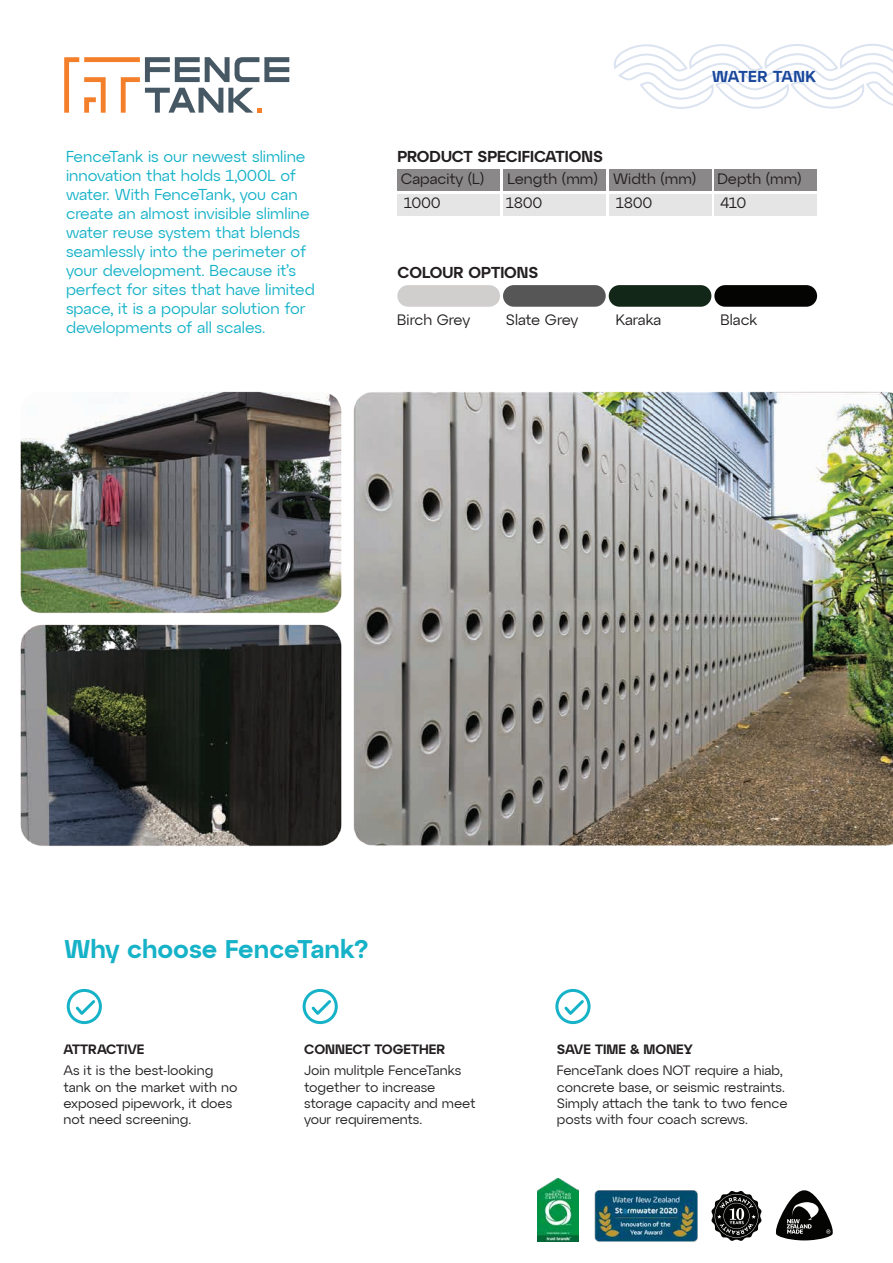
<style>
.page{position:relative;width:893px;height:1263px;background:#fff}
.page>*{position:absolute;margin:0;border:0;box-sizing:border-box;transform-origin:0 0}
.t1{font:600 25.5px "Atyp Display";color:#15b2c8}
.t2{font:15.75px/18.9px "Atyp Display";color:#15b2c8}
.t3{font:600 15.75px "Atyp Display";color:#231f20}
.t4{font:600 15.75px "Atyp Display";letter-spacing:.025em;color:#19479c}
.t5{font:15px "Atyp Display";color:#231f20}
.t6{font:15px "Atyp Display";letter-spacing:-.025em;color:#231f20}
.t7{font:13.5px/16.2px "Atyp Display";color:#231f20}
.s1{font-weight:600}
</style>
<div class="page">
<svg style="left:614px;top:44px;width:279px;height:65px"></svg>
<svg style="left:64px;top:57px;width:225px;height:56px"></svg>
<div style="left:397px;top:169px;width:103px;height:22px;background:#8a8889"></div>
<div style="left:503px;top:169px;width:103px;height:22px;background:#8a8889"></div>
<div style="left:609px;top:169px;width:102px;height:22px;background:#8a8889"></div>
<div style="left:714px;top:169px;width:103px;height:22px;background:#8a8889"></div>
<div style="left:397px;top:194px;width:103px;height:21px;background:#e5e5e5"></div>
<div style="left:503px;top:194px;width:103px;height:21px;background:#e5e5e5"></div>
<div style="left:609px;top:194px;width:102px;height:21px;background:#e5e5e5"></div>
<div style="left:714px;top:194px;width:103px;height:21px;background:#e5e5e5"></div>
<div style="left:397px;top:285px;width:103px;height:22px;background:#d1cfce;border-radius:11px"></div>
<div style="left:503px;top:285px;width:103px;height:22px;background:#565656;border-radius:11px"></div>
<div style="left:609px;top:285px;width:102px;height:22px;background:#122717;border-radius:11px"></div>
<div style="left:714px;top:285px;width:103px;height:22px;background:#040503;border-radius:11px"></div>
<div style="left:67px;top:989px;width:35px;height:35px;border:3px solid #15b2c8;border-radius:50%"></div>
<svg style="left:73px;top:997px;width:25px;height:21px"></svg>
<div style="left:303px;top:989px;width:35px;height:35px;border:3px solid #15b2c8;border-radius:50%"></div>
<svg style="left:309px;top:997px;width:25px;height:21px"></svg>
<div style="left:555px;top:989px;width:36px;height:35px;border:3px solid #15b2c8;border-radius:50%"></div>
<svg style="left:562px;top:997px;width:25px;height:21px"></svg>
<svg style="left:711px;top:1191px;width:50px;height:50px"></svg>
<svg style="left:775px;top:1190px;width:58px;height:50px"></svg>
<img style="left:594px;top:1190px;width:104px;height:52px">
<img style="left:20px;top:391px;width:873px;height:455px">
<img style="left:538px;top:1178px;width:40px;height:63px">
<p class="t2" style="left:63px;top:147px;width:250px">FenceTank is our newest slimline innovation that holds 1,000L of water. With FenceTank, you can create an almost invisible slimline water reuse system that blends seamlessly into the perimeter of your development. Because it’s perfect for sites that have limited space, it is a popular solution for developments of all scales.</p>
<p class="t2" style="left:66px;top:147px;width:250px">FenceTank is our newest slimline innovation that holds 1,000L of water. With FenceTank, you can create an almost invisible slimline water reuse system that blends seamlessly into the perimeter of your development. Because it’s perfect for sites that have limited space, it is a popular solution for developments of a scales.</p>
<p class="t2" style="left:69px;top:147px;width:250px">FenceTank is our newest slimline innovation that holds 1,000L of water. With FenceTank, you can create an almost invisible slimline water reuse system that blends seamle sly into the perimeter of your development. Because it’s perfect for sites that have limited space, it is a popular solution for developments of all scales.</p>
<p class="t3" style="left:394px;top:144px;width:207px">PRODUCT SPECIFICATIONS</p>
<p class="t3" style="left:397px;top:144px;width:207px">PRODUCT SPECIFICATIONS</p>
<p class="t3" style="left:400px;top:144px;width:207px">PRODUCT SPECIFICATIONS</p>
<p class="t4" style="left:709px;top:64px;width:106px">WATER TANK</p>
<p class="t4" style="left:712px;top:64px;width:106px">WATER TANK</p>
<p class="t4" style="left:715px;top:64px;width:106px">WATER TANK</p>
<p class="t5" style="left:398px;top:167px;width:85px">Capacity (L)</p>
<p class="t5" style="left:504px;top:167px;width:191px">Length (mm) Width (mm)</p>
<p class="t5" style="left:714px;top:167px;width:86px">Depth (mm)</p>
<p class="t5" style="left:401px;top:192px;width:39px">1000</p>
<p class="t5" style="left:503px;top:192px;width:38px">1800</p>
<p class="t5" style="left:613px;top:192px;width:38px">1800</p>
<p class="t5" style="left:717px;top:192px;width:27px">410</p>
<p class="t5" style="left:401px;top:167px;width:85px">Capacity (L)</p>
<p class="t5" style="left:507px;top:167px;width:191px">Length (mm) Width (mm)</p>
<p class="t5" style="left:717px;top:167px;width:86px">Depth (mm)</p>
<p class="t5" style="left:404px;top:192px;width:39px">1000</p>
<p class="t5" style="left:506px;top:192px;width:38px">1800</p>
<p class="t5" style="left:616px;top:192px;width:38px">1800</p>
<p class="t5" style="left:720px;top:192px;width:27px">410</p>
<p class="t5" style="left:404px;top:167px;width:85px">Capacity (L)</p>
<p class="t5" style="left:510px;top:167px;width:191px">Length (mm) Width (mm)</p>
<p class="t5" style="left:720px;top:167px;width:86px">Depth (mm)</p>
<p class="t5" style="left:407px;top:192px;width:39px">1000</p>
<p class="t5" style="left:509px;top:192px;width:38px">1800</p>
<p class="t5" style="left:619px;top:192px;width:38px">1800</p>
<p class="t5" style="left:723px;top:192px;width:27px">410</p>
<p class="t3" style="left:394px;top:260px;width:143px">COLOUR OPTIONS</p>
<p class="t3" style="left:397px;top:260px;width:143px">COLOUR OPTIONS</p>
<p class="t3" style="left:400px;top:260px;width:143px">COLOUR OPTIONS</p>
<p class="t5" style="left:394px;top:308px;width:74px">Birch Grey</p>
<p class="t6" style="left:503px;top:308px;width:74px">Slate Grey</p>
<p class="t5" style="left:613px;top:308px;width:47px">Karaka</p>
<p class="t5" style="left:717px;top:308px;width:39px">Black</p>
<p class="t5" style="left:397px;top:308px;width:74px">Birch Grey</p>
<p class="t6" style="left:506px;top:308px;width:74px">Slate Grey</p>
<p class="t5" style="left:616px;top:308px;width:47px">Karaka</p>
<p class="t5" style="left:720px;top:308px;width:39px">Black</p>
<p class="t5" style="left:400px;top:308px;width:74px">Birch Grey</p>
<p class="t6" style="left:509px;top:308px;width:74px">Slate Grey</p>
<p class="t5" style="left:619px;top:308px;width:47px">Karaka</p>
<p class="t5" style="left:723px;top:308px;width:39px">Black</p>
<p class="t1" style="left:64px;top:929px;width:306px">Why choose FenceTank?</p>
<p class="t1" style="left:70px;top:929px;width:306px">Why choose FenceTank?</p>
<p class="t7" style="left:57px;top:1038px;width:151px;line-height:21px"><span class="s1">ATTRACTIVE<br></span>As it is the best-looking</p>
<p class="t7" style="left:57px;top:1078px;width:176px">tank on the market with no exposed pipework, it does not need screening.</p>
<p class="t7" style="left:60px;top:1038px;width:151px;line-height:21px"><span class="s1">ATTRACTIVE<br></span>As it is the best-looking</p>
<p class="t7" style="left:60px;top:1078px;width:176px">tank on the market with no exposed pipework, it does not need screening.</p>
<p class="t7" style="left:63px;top:1038px;width:151px;line-height:21px"><span class="s1">ATTRACTIVE<br></span>As it is the best-looking</p>
<p class="t7" style="left:63px;top:1078px;width:176px">tank on the market with no exposed pipework, it does not need screening.</p>
<p class="t7" style="left:298px;top:1038px;width:159px;line-height:21px"><span class="s1">CONNECT TOGETHER<br></span>Join mulitple FenceTanks</p>
<p class="t7" style="left:298px;top:1078px;width:173px">together to increase storage capacity and meet your requirements.</p>
<p class="t7" style="left:301px;top:1038px;width:159px;line-height:21px"><span class="s1">CONNECT TOGETHER<br></span>Join mulitple FenceTanks</p>
<p class="t7" style="left:301px;top:1078px;width:173px">together to increase storage capacity and meet your requirements.</p>
<p class="t7" style="left:304px;top:1038px;width:159px;line-height:21px"><span class="s1">CONNECT TOGETHER<br></span>Join mulitple FenceTanks</p>
<p class="t7" style="left:304px;top:1078px;width:173px">together to increase storage capacity and meet your requirements.</p>
<p class="t7" style="left:551px;top:1038px;width:227px;line-height:21px"><span class="s1">SAVE TIME &amp; MONEY<br></span>FenceTank does NOT require a hiab,</p>
<p class="t7" style="left:551px;top:1078px;width:232px">concrete base, or seismic restraints.<br>Simply attach the tank to two fence posts with four coach screws.</p>
<p class="t7" style="left:554px;top:1038px;width:227px;line-height:21px"><span class="s1">SAVE TIME &amp; MONEY<br></span>FenceTank does NOT require a hiab,</p>
<p class="t7" style="left:554px;top:1078px;width:232px">concrete base, or seismic restraints.<br>Simply attach the tank to two fence posts with four coach screws.</p>
<p class="t7" style="left:557px;top:1038px;width:227px;line-height:21px"><span class="s1">SAVE TIME &amp; MONEY<br></span>FenceTank does NOT require a hiab,</p>
<p class="t7" style="left:557px;top:1078px;width:232px">concrete base, or seismic restraints.<br>Simply attach the tank to two fence posts with four coach screws.</p>
</div>
